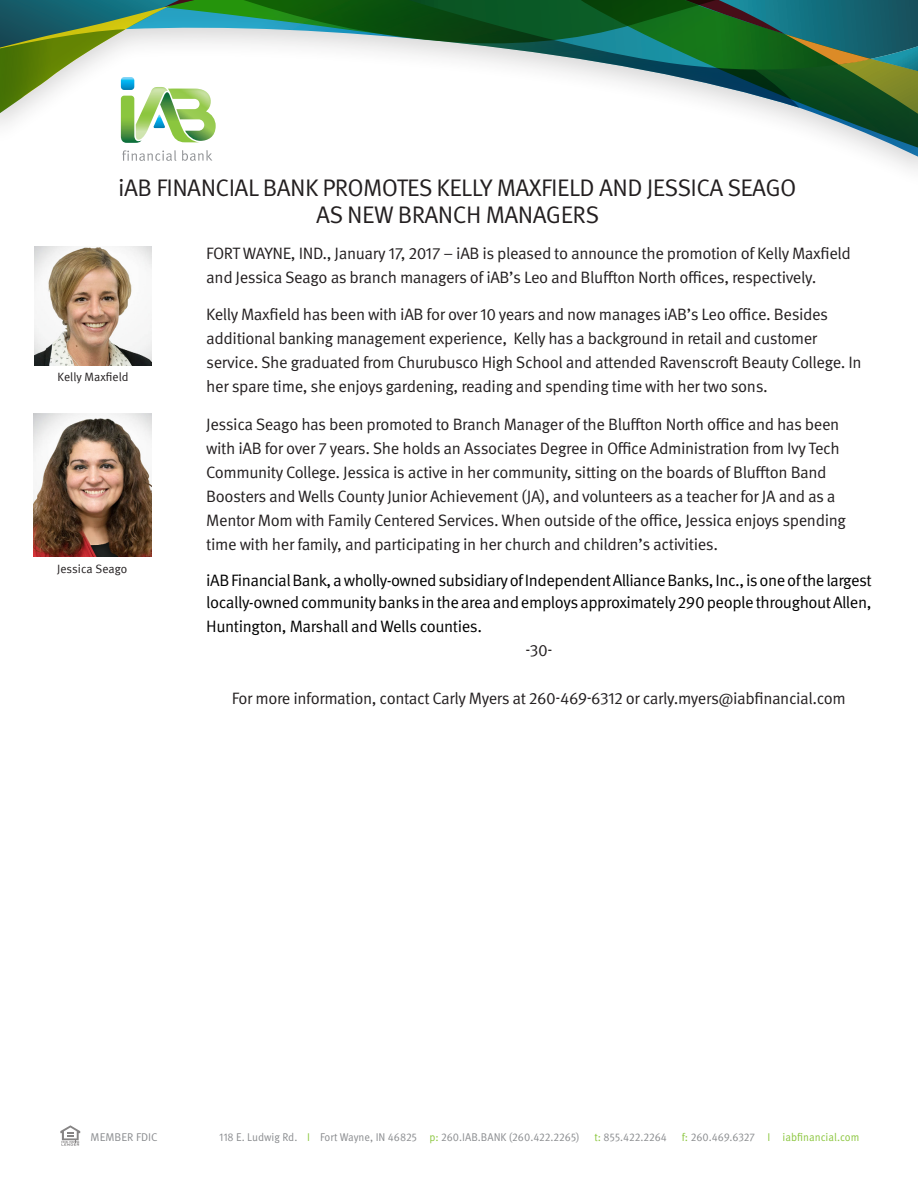
<style>
.page{position:relative;width:918px;height:1188px;background:#fff}
.page>*{position:absolute;margin:0;border:0;box-sizing:border-box;transform-origin:0 0}
.t1{font:24px "Meta OT Norm";letter-spacing:-.025em;color:#231f20}
.t2{font:16.5px/24px "Meta OT Norm";letter-spacing:-.025em;color:#231f20}
.t3{font:16.5px/22.5px "Meta OT Norm";letter-spacing:-.03em;color:#000}
.t4{font:12px "Meta Normal LF";color:#231f20}
.t5{font:11.25px "Meta OT Norm";color:#8a8c8f;scale:.95 1}
.t6{font:11.25px "Meta OT Norm";color:#8bc63e;scale:.95 1}
.t7{font:11.25px "Meta OT Norm";color:#8a8c8f}
.s1{color:#8bc63e}
.s2{color:#8a8c8f}
</style>
<div class="page">
<svg style="left:0;top:0;width:918px;height:162px"></svg>
<img style="left:147px;top:87px;width:21px;height:14px">
<img style="left:168px;top:89px;width:48px;height:22px">
<svg style="left:60px;top:1125px;width:20px;height:21px"></svg>
<img style="left:34px;top:246px;width:118px;height:119px">
<img style="left:34px;top:414px;width:118px;height:142px">
<p class="t1" style="left:118px;top:173px;width:680px">iAB FINANCIAL BANK PROMOTES KELLY MAXFIELD AND JESSICA SEAGO</p>
<p class="t1" style="left:316px;top:200px;width:285px">AS NEW BRANCH MANAGERS</p>
<p class="t2" style="left:206px;top:241px;width:646px">FORT WAYNE, IND., January 17, 2017 – iAB is pleased to announce the promotion of Kelly Maxfield and Jessica Seago as branch managers of iAB’s Leo and Bluffton North offices, respectively.</p>
<p class="t2" style="left:206px;top:303px;width:657px">Kelly Maxfield has been with iAB for over 10 years and now manages iAB’s Leo office. Besides additional banking management experience, Kelly has a background in retail and customer service. She graduated from Churubusco High School and attended Ravenscroft Beauty College. In her spare time, she enjoys gardening, reading and spending time with her two sons.</p>
<p class="t2" style="left:206px;top:412px;width:641px">Jessica Seago has been promoted to Branch Manager of the Bluffton North office and has been with iAB for over 7 years. She holds an Associates Degree in Office Administration from Ivy Tech Community College. Jessica is active in her community, sitting on the boards of Bluffton Band Boosters and Wells County Junior Achievement (JA), and volunteers as a teacher for JA and as a Mentor Mom with Family Centered Services. When outside of the office, Jessica enjoys spending time with her family, and participating in her church and children’s activities.</p>
<p class="t3" style="left:206px;top:569px;width:667px">iAB Financial Bank, a wholly-owned subsidiary of Independent Alliance Banks, Inc., is one of the largest locally-owned community banks in the area and employs approximately 290 people throughout Allen,</p>
<p class="t3" style="left:206px;top:615px;width:277px">Huntington, Marshall and Wells counties.</p>
<p class="t2" style="left:525px;top:639px;width:29px">-30-</p>
<p class="t2" style="left:232px;top:687px;width:616px">For more information, contact Carly Myers at 260-469-6312 or carly.myers@iabfinancial.com</p>
<p class="t4" style="left:58px;top:370px;width:72px">Kelly Maxfield</p>
<p class="t4" style="left:57px;top:562px;width:71px">Jessica Seago</p>
<p class="t7" style="left:91px;top:1131px;width:69px">MEMBER FDIC</p>
<p class="t5" style="left:219px;top:1131px;width:381px">118 E. Ludwig Rd. <span class="s1">I</span> Fort Wayne, IN 46825 <span class="s1">p:</span> 260.IAB.BANK (260.422.2265)</p>
<p class="t5" style="left:595px;top:1131px;width:78px"><span class="s1">t:</span> 855.422.2264</p>
<p class="t6" style="left:682px;top:1131px;width:189px">f: <span class="s2">260.469.6327</span> I iabfinancial.com</p>
</div>
